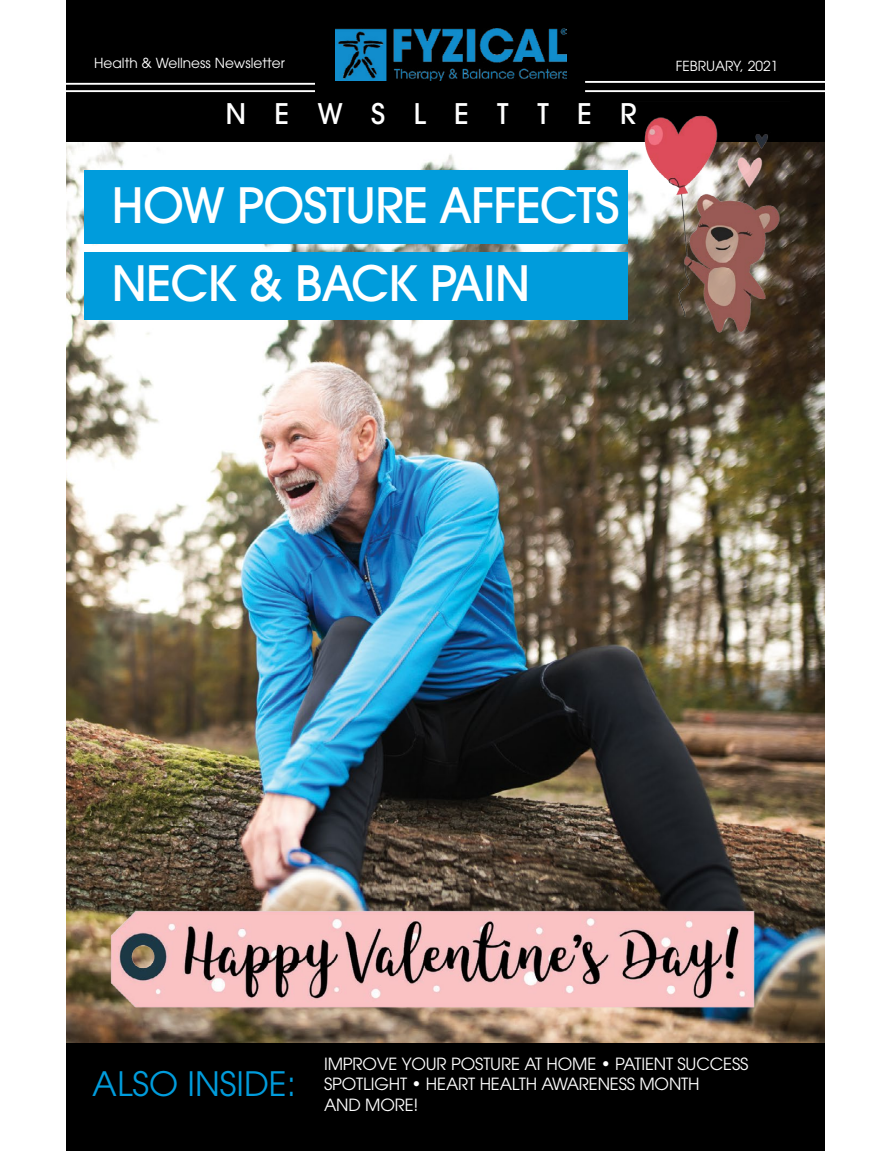
<style>
.page{position:relative;width:891px;height:1151px;background:#fff}
.page>*{position:absolute;margin:0;border:0;box-sizing:border-box;transform-origin:0 0}
.t1{font:500 48.38px/78.1px "ITC Avant Garde Pro";letter-spacing:-.02em;color:#fff}
.t2{font:33.52px "ITC Avant Garde Pro";color:#009cdc}
.t3{font:500 28.12px "ITC Avant Garde Pro";letter-spacing:1em;color:#fff}
.t4{font:16.65px/20.5px "ITC Avant Garde Pro";letter-spacing:-.01em;color:#fff}
.t5{font:13.72px "ITC Avant Garde Pro";color:#fff}
</style>
<div class="page">
<img style="left:66px;top:143px;width:759px;height:900px">
<div style="left:84px;top:170px;width:544px;height:73px;background:#009cdc"></div>
<div style="left:84px;top:252px;width:544px;height:67px;background:#009cdc"></div>
<div style="left:66px;top:0;width:759px;height:141px;background:#000"></div>
<img style="left:336px;top:29px;width:231px;height:52px">
<hr style="left:66px;top:90px;width:249px;height:2px;background:#fff">
<hr style="left:585px;top:90px;width:240px;height:2px;background:#fff">
<hr style="left:585px;top:81px;width:240px;height:2px;background:#fff">
<hr style="left:66px;top:83px;width:249px;height:2px;background:#fff">
<div style="left:66px;top:1043px;width:759px;height:107px;background:#000"></div>
<img style="left:634px;top:115px;width:156px;height:228px">
<img style="left:106px;top:908px;width:661px;height:108px">
<p class="t5" style="left:94px;top:55px;width:192px">Health &amp; Wellness Newsletter</p>
<p class="t5" style="left:676px;top:57px;width:104px">FEBRUARY, 2021</p>
<h3 class="t3" style="left:226px;top:96px;width:413px">NEWSLETTER</h3>
<h1 class="t1" style="left:112px;top:166px;width:509px">HOW POSTURE AFFECTS<br>NECK &amp; BACK PAIN</h1>
<h2 class="t2" style="left:92px;top:1062px;width:205px">ALSO INSIDE:</h2>
<p class="t4" style="left:324px;top:1052px;width:426px">IMPROVE YOUR POSTURE AT HOME • PATIENT SUCCESS<br>SPOTLIGHT • HEART HEALTH AWARENESS MONTH<br>AND MORE!</p>
</div>
